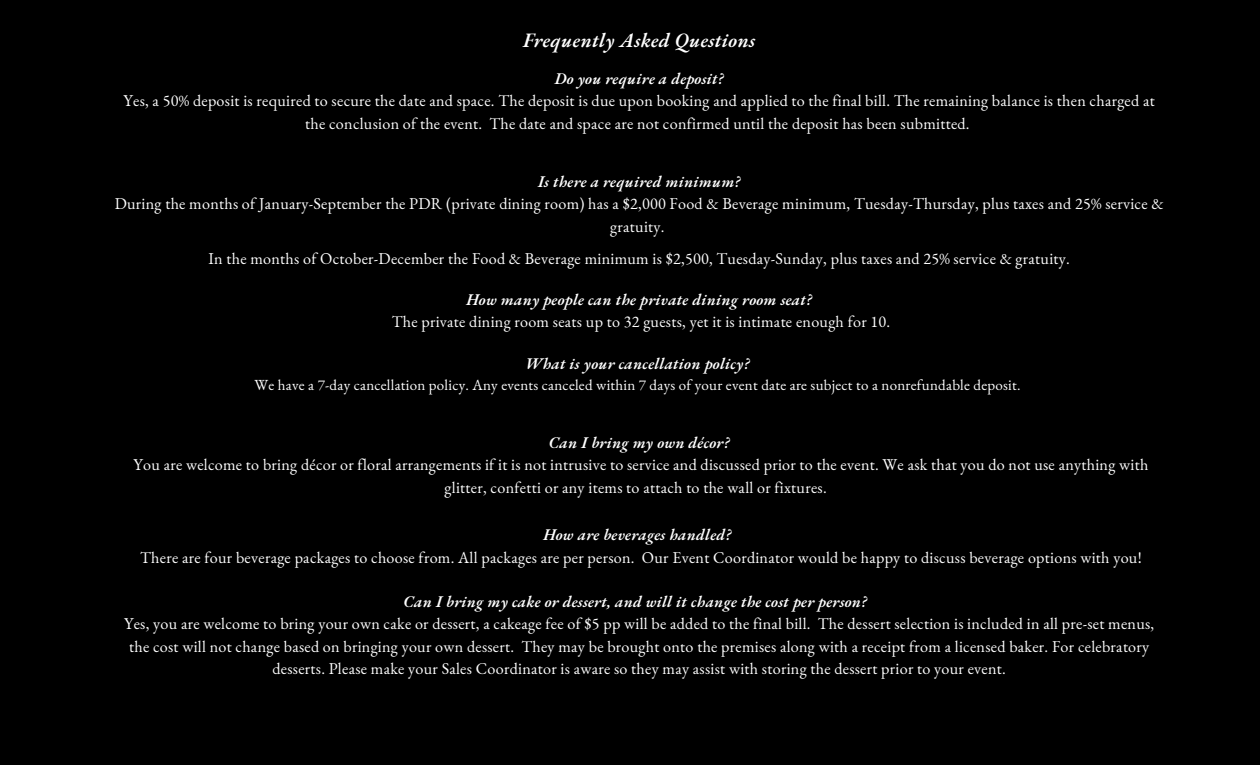
<style>
.page{position:relative;width:1260px;height:765px;background:#000}
.page>*{position:absolute;margin:0;border:0;box-sizing:border-box;transform-origin:0 0}
.t1{font:italic 600 19.88px "EB Garamond";letter-spacing:.015em;color:#fff}
.t2{font:16.12px/22.5px "EB Garamond";letter-spacing:.015em;color:#fff;text-align:center}
.t3{font:italic 600 15.88px "EB Garamond";letter-spacing:.015em;color:#fff}
.t4{font:15px "EB Garamond";letter-spacing:.015em;color:#fff}
</style>
<div class="page">
<h1 class="t1" style="left:523px;top:27px;width:234px">Frequently Asked Questions</h1>
<p class="t3" style="left:555px;top:68px;width:170px">Do you require a deposit?</p>
<p class="t2" style="left:124px;top:89px;width:1033px">Yes, a 50% deposit is required to secure the date and space. The deposit is due upon booking and applied to the final bill. The remaining balance is then charged at the conclusion of the event. The date and space are not confirmed until the deposit has been submitted.</p>
<p class="t3" style="left:538px;top:171px;width:204px">Is there a required minimum?</p>
<p class="t2" style="left:115px;top:192px;width:1050px">During the months of January-September the PDR (private dining room) has a $2,000 Food &amp; Beverage minimum, Tuesday-Thursday, plus taxes and 25% service &amp; gratuity.</p>
<p class="t2" style="left:208px;top:247px;width:863px">In the months of October-December the Food &amp; Beverage minimum is $2,500, Tuesday-Sunday, plus taxes and 25% service &amp; gratuity.</p>
<p class="t3" style="left:466px;top:289px;width:347px">How many people can the private dining room seat?</p>
<p class="t2" style="left:392px;top:310px;width:500px">The private dining room seats up to 32 guests, yet it is intimate enough for 10.</p>
<p class="t3" style="left:525px;top:353px;width:226px">What is your cancellation policy?</p>
<p class="t4" style="left:255px;top:375px;width:768px">We have a 7-day cancellation policy. Any events canceled within 7 days of your event date are subject to a nonrefundable deposit.</p>
<p class="t3" style="left:549px;top:432px;width:182px">Can I bring my own décor?</p>
<p class="t2" style="left:445px;top:453px;width:705px;text-align:left;text-indent:-311px">You are welcome to bring décor or floral arrangements if it is not intrusive to service and discussed prior to the event. We ask that you do not use anything with glitter, confetti or any items to attach to the wall or fixtures.</p>
<p class="t3" style="left:543px;top:524px;width:189px">How are beverages handled?</p>
<p class="t2" style="left:140px;top:546px;width:1003px">There are four beverage packages to choose from. All packages are per person. Our Event Coordinator would be happy to discuss beverage options with you!</p>
<p class="t3" style="left:404px;top:591px;width:465px">Can I bring my cake or dessert, and will it change the cost per person?</p>
<p class="t2" style="left:124px;top:612px;width:1032px">Yes, you are welcome to bring your own cake or dessert, a cakeage fee of $5 pp will be added to the final bill. The dessert selection is included in all pre-set menus, the cost will not change based on bringing your own dessert. They may be brought onto the premises along with a receipt from a licensed baker. For celebratory desserts. Please make your Sales Coordinator is aware so they may assist with storing the dessert prior to your event.</p>
</div>
